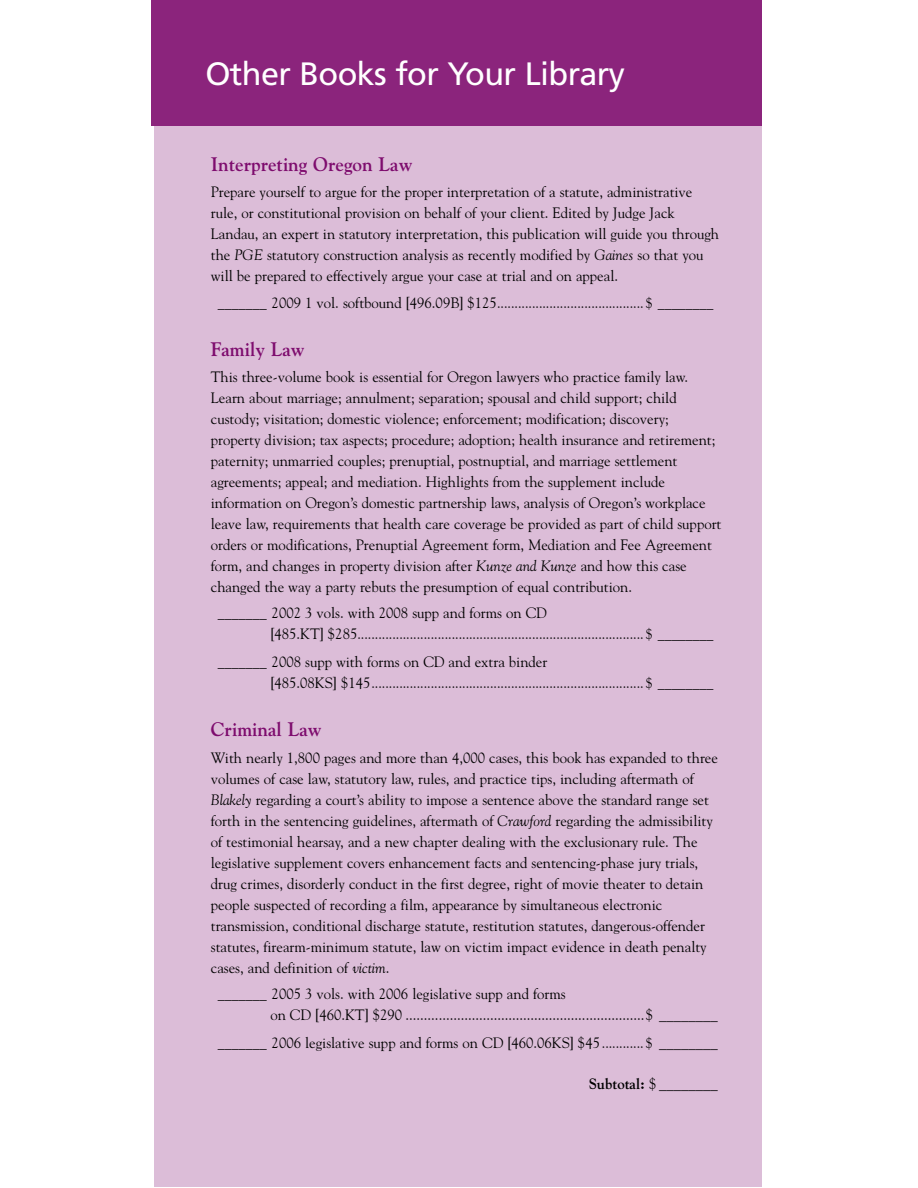
<style>
.page{position:relative;width:918px;height:1188px;background:#fff}
.page>*{position:absolute;margin:0;border:0;box-sizing:border-box;transform-origin:0 0}
.t1{font:32.4px "Frutiger LT Std";letter-spacing:-.02em;color:#fff}
.t2{font:700 19.5px "Goudy";color:#7e0c6e}
.t3{font:15px/21px "Goudy";color:#000}
.t4{font:700 15px "Goudy";color:#000}
.t5{font:14.25px "Goudy";color:#000}
.s1{font-style:italic}
.s2{font-size:15px}
.s3{font-size:14.25px}
.s4{font-weight:400}
</style>
<div class="page">
<div style="left:155px;top:103px;width:607px;height:1083px;background:#dcbdd8"></div>
<div style="left:151px;top:0;width:611px;height:126px;background:#8b247c"></div>
<h1 class="t1" style="left:205px;top:55px;width:421px">Other Books for Your Library</h1>
<h2 class="t2" style="left:211px;top:152px;width:203px">Interpreting Oregon Law</h2>
<p class="t3" style="left:211px;top:181px;width:510px">Prepare yourself to argue for the proper interpretation of a statute, administrative rule, or constitutional provision on behalf of your client. Edited by Judge Jack Landau, an expert in statutory interpretation, this publication will guide you through the <span class="s1">PGE</span> statutory construction analysis as recently modified by <span class="s1">Gaines</span> so that you will be prepared to effectively argue your case at trial and on appeal.</p>
<p class="t5" style="left:218px;top:294px;width:497px">_______ <span class="s2">2009 1 vol. softbound [496.09B] $125</span>.......................................... $ ________</p>
<h2 class="t2" style="left:211px;top:337px;width:95px">Family Law</h2>
<p class="t3" style="left:211px;top:366px;width:512px">This three-volume book is essential for Oregon lawyers who practice family law.<br>Learn about marriage; annulment; separation; spousal and child support; child custody; visitation; domestic violence; enforcement; modification; discovery; property division; tax aspects; procedure; adoption; health insurance and retirement; paternity; unmarried couples; prenuptial, postnuptial, and marriage settlement agreements; appeal; and mediation. Highlights from the supplement include information on Oregon’s domestic partnership laws, analysis of Oregon’s workplace leave law, requirements that health care coverage be provided as part of child support orders or modifications, Prenuptial Agreement form, Mediation and Fee Agreement form, and changes in property division after <span class="s1">Kunze and Kunze</span> and how this case changed the way a party rebuts the presumption of equal contribution.</p>
<p class="t3" style="left:218px;top:602px;width:331px"><span class="s3">_______</span> 2002 3 vols. with 2008 supp and forms on CD</p>
<p class="t5" style="left:270px;top:626px;width:445px"><span class="s2">[485.KT] $285</span>.................................................................................. $ ________</p>
<p class="t3" style="left:218px;top:651px;width:331px"><span class="s3">_______</span> 2008 supp with forms on CD and extra binder</p>
<p class="t5" style="left:270px;top:674px;width:445px"><span class="s2">[485.08KS] $145</span>.............................................................................. $ ________</p>
<h2 class="t2" style="left:211px;top:718px;width:112px">Criminal Law</h2>
<p class="t3" style="left:211px;top:746px;width:509px">With nearly 1,800 pages and more than 4,000 cases, this book has expanded to three volumes of case law, statutory law, rules, and practice tips, including aftermath of <span class="s1">Blakely</span> regarding a court’s ability to impose a sentence above the standard range set forth in the sentencing guidelines, aftermath of <span class="s1">Crawford</span> regarding the admissibility of testimonial hearsay, and a new chapter dealing with the exclusionary rule. The legislative supplement covers enhancement facts and sentencing-phase jury trials, drug crimes, disorderly conduct in the first degree, right of movie theater to detain people suspected of recording a film, appearance by simultaneous electronic transmission, conditional discharge statute, restitution statutes, dangerous-offender statutes, firearm-minimum statute, law on victim impact evidence in death penalty cases, and definition of <span class="s1">victim</span>.</p>
<p class="t3" style="left:270px;top:983px;width:449px;text-indent:-53px"><span class="s3">_______</span> 2005 3 vols. with 2006 legislative supp and forms<br>on CD [460.KT] $290 .................................................................$ ________</p>
<p class="t3" style="left:218px;top:1032px;width:502px"><span class="s3">_______</span> 2006 legislative supp and forms on CD [460.06KS] $45<span class="s3">............ $</span> ________</p>
<p class="t4" style="left:589px;top:1075px;width:131px">Subtotal: <span class="s4">$ ________</span></p>
</div>
